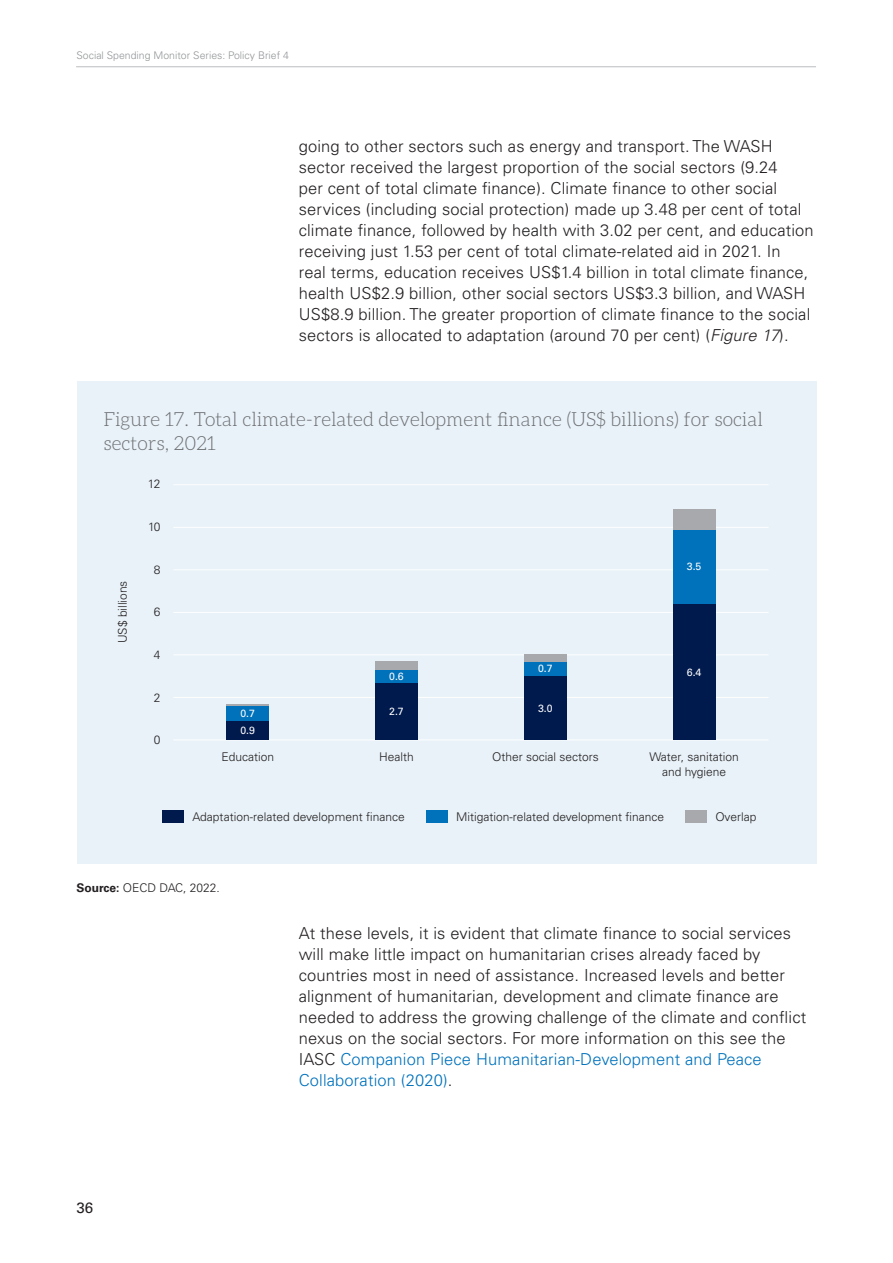
<style>
.page{position:relative;width:893px;height:1263px;background:#fff}
.page>*{position:absolute;margin:0;border:0;box-sizing:border-box;transform-origin:0 0}
.t1{font:300 19.5px/24px "Aleo";color:#6c6d70}
.t2{font:300 16.5px/21px "Univers LT Std";letter-spacing:.01em;color:#231f20}
.t3{font:15px "Univers LT Std";color:#231f20}
.t4{font:300 12px/15px "Univers LT Std";color:#231f20;text-align:center}
.t5{font:300 10.5px "Univers LT Std";color:#939598}
.t6{font:10.5px "Univers LT Std";color:#fff}
.s1{font-style:italic}
.s2{font-weight:700}
.s3{color:#0072bc}
</style>
<div class="page">
<div style="left:77px;top:381px;width:739px;height:483px;background:#e8f2f8"></div>
<hr style="left:173px;top:697px;width:596px;height:1px;background:#fff">
<hr style="left:173px;top:654px;width:596px;height:1px;background:#fff">
<hr style="left:173px;top:612px;width:596px;height:1px;background:#fff">
<hr style="left:173px;top:484px;width:596px;height:1px;background:#fff">
<hr style="left:173px;top:569px;width:596px;height:1px;background:#fff">
<hr style="left:173px;top:527px;width:596px;height:1px;background:#fff">
<hr style="left:173px;top:739px;width:596px;height:1px;background:#fff">
<div style="left:226px;top:721px;width:43px;height:19px;background:#001a4d"></div>
<div style="left:375px;top:682px;width:43px;height:58px;background:#001a4d"></div>
<div style="left:524px;top:676px;width:43px;height:64px;background:#001a4d"></div>
<div style="left:673px;top:604px;width:42px;height:136px;background:#001a4d"></div>
<div style="left:163px;top:810px;width:21px;height:13px;background:#001a4d"></div>
<div style="left:426px;top:810px;width:22px;height:13px;background:#0072bc"></div>
<div style="left:686px;top:810px;width:21px;height:13px;background:#a8a9ad"></div>
<div style="left:226px;top:706px;width:43px;height:15px;background:#0072bc"></div>
<div style="left:375px;top:670px;width:43px;height:12px;background:#0072bc"></div>
<div style="left:524px;top:661px;width:43px;height:15px;background:#0072bc"></div>
<div style="left:673px;top:529px;width:42px;height:75px;background:#0072bc"></div>
<hr style="left:226px;top:705px;width:43px;height:1px;background:#a8a9ad">
<div style="left:375px;top:661px;width:43px;height:9px;background:#a8a9ad"></div>
<div style="left:524px;top:654px;width:43px;height:7px;background:#a8a9ad"></div>
<div style="left:673px;top:509px;width:42px;height:20px;background:#a8a9ad"></div>
<hr style="left:76px;top:66px;width:740px;height:1px;background:#bcbdc0">
<p class="t5" style="left:77px;top:49px;width:214px">Social Spending Monitor Series: Policy Brief 4</p>
<p class="t2" style="left:299px;top:136px;width:516px">going to other sectors such as energy and transport. The WASH sector received the largest proportion of the social sectors (9.24<br>per cent of total climate finance). Climate finance to other social services (including social protection) made up 3.48 per cent of total climate finance, followed by health with 3.02 per cent, and education receiving just 1.53 per cent of total climate-related aid in 2021. In<br>real terms, education receives US$1.4 billion in total climate finance, health US$2.9 billion, other social sectors US$3.3 billion, and WASH US$8.9 billion. The greater proportion of climate finance to the social sectors is allocated to adaptation (around 70 per cent) (<span class="s1">Figure 17</span>).</p>
<p class="t1" style="left:103px;top:407px;width:661px">Figure 17. Total climate-related development finance (US$ billions) for social sectors, 2021</p>
<p class="t4" style="left:115px;top:643px;width:64px;rotate:-90deg">US$ billions</p>
<p class="t4" style="left:148px;top:477px;width:14px">12</p>
<p class="t4" style="left:148px;top:519px;width:14px">10</p>
<p class="t4" style="left:154px;top:562px;width:8px">8</p>
<p class="t4" style="left:154px;top:604px;width:8px">6</p>
<p class="t4" style="left:154px;top:647px;width:8px">4</p>
<p class="t4" style="left:154px;top:690px;width:8px">2</p>
<p class="t4" style="left:154px;top:732px;width:8px">0</p>
<p class="t6" style="left:240px;top:707px;width:16px">0.7</p>
<p class="t6" style="left:240px;top:724px;width:16px">0.9</p>
<p class="t6" style="left:389px;top:670px;width:16px">0.6</p>
<p class="t6" style="left:538px;top:662px;width:16px">0.7</p>
<p class="t6" style="left:389px;top:705px;width:16px">2.7</p>
<p class="t6" style="left:538px;top:702px;width:16px">3.0</p>
<p class="t6" style="left:687px;top:560px;width:16px">3.5</p>
<p class="t6" style="left:687px;top:666px;width:16px">6.4</p>
<p class="t4" style="left:379px;top:750px;width:36px">Health</p>
<p class="t4" style="left:492px;top:750px;width:108px">Other social sectors</p>
<p class="t4" style="left:649px;top:750px;width:91px">Water, sanitation and hygiene</p>
<p class="t4" style="left:192px;top:809px;width:214px">Adaptation-related development finance</p>
<p class="t4" style="left:456px;top:809px;width:210px">Mitigation-related development finance</p>
<p class="t4" style="left:715px;top:809px;width:42px">Overlap</p>
<p class="t4" style="left:221px;top:750px;width:54px">Education</p>
<p class="t4" style="left:77px;top:880px;width:145px"><span class="s2">Source:</span> OECD DAC, 2022.</p>
<p class="t3" style="left:77px;top:1198px;width:18px">36</p>
<p class="t2" style="left:299px;top:923px;width:509px">At these levels, it is evident that climate finance to social services will make little impact on humanitarian crises already faced by countries most in need of assistance. Increased levels and better alignment of humanitarian, development and climate finance are needed to address the growing challenge of the climate and conflict nexus on the social sectors. For more information on this see the IASC <span class="s3">Companion Piece Humanitarian-Development and Peace Collaboration (2020)</span>.</p>
</div>
